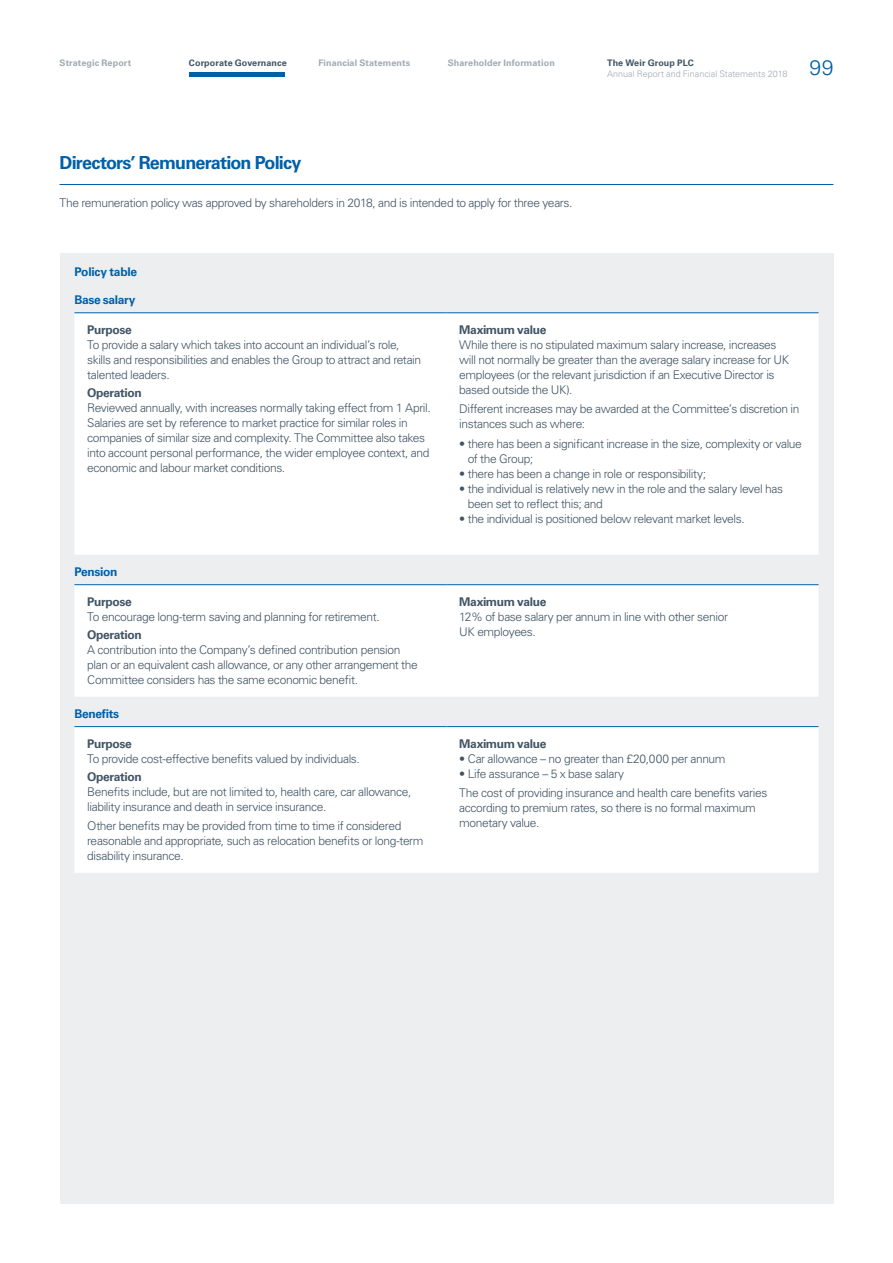
<style>
.page{position:relative;width:893px;height:1263px;background:#fff}
.page>*{position:absolute;margin:0;border:0;box-sizing:border-box;transform-origin:0 0}
.t1{font:300 21px "Univers LT Pro 45";color:#0060a8}
.t2{font:700 18px "Univers LT Pro 65";letter-spacing:-.045em;color:#0060a8}
.t3{font:300 12px/15px "Univers LT Pro 45";letter-spacing:-.03em;color:#415464}
.t4{font:700 12px "Univers LT Pro 65";letter-spacing:-.03em;color:#415464}
.t5{font:700 12px "Univers LT Pro 65";letter-spacing:-.025em;color:#0060a8}
.t6{font:700 9px "Univers LT Pro 65";letter-spacing:.01em;color:#a0a9b2}
.t7{font:300 9px "Univers LT Pro 45";color:#a0a9b2}
.t8{font:700 9px "Univers LT Pro 65";letter-spacing:.01em;color:#415464}
</style>
<div class="page">
<div style="left:60px;top:253px;width:773px;height:950px;background:#eceef0"></div>
<svg style="left:74px;top:313px;width:745px;height:560px;background:#fcfdfd"></svg>
<hr style="left:74px;top:312px;width:372px;height:1px;background:#0060a8">
<hr style="left:446px;top:312px;width:373px;height:1px;background:#0060a8">
<hr style="left:74px;top:584px;width:372px;height:1px;background:#0060a8">
<hr style="left:446px;top:584px;width:373px;height:1px;background:#0060a8">
<hr style="left:74px;top:726px;width:372px;height:1px;background:#0060a8">
<hr style="left:446px;top:726px;width:373px;height:1px;background:#0060a8">
<hr style="left:60px;top:184px;width:773px;height:1px;background:#0060a8">
<div style="left:189px;top:72px;width:96px;height:5px;background:#0060a8"></div>
<p class="t6" style="left:60px;top:57px;width:73px">Strategic Report</p>
<p class="t8" style="left:189px;top:57px;width:99px">Corporate Governance</p>
<p class="t6" style="left:318px;top:57px;width:93px">Financial Statements</p>
<p class="t6" style="left:448px;top:57px;width:108px">Shareholder Information</p>
<p class="t8" style="left:607px;top:57px;width:88px">The Weir Group PLC</p>
<p class="t7" style="left:607px;top:67px;width:182px">Annual Report and Financial Statements 2018</p>
<h1 class="t1" style="left:810px;top:54px;width:25px">99</h1>
<h2 class="t2" style="left:60px;top:150px;width:243px">Directors’ Remuneration Policy</h2>
<p class="t3" style="left:60px;top:195px;width:515px">The remuneration policy was approved by shareholders in 2018, and is intended to apply for three years.</p>
<p class="t5" style="left:74px;top:264px;width:64px">Policy table</p>
<p class="t5" style="left:74px;top:292px;width:63px">Base salary</p>
<p class="t4" style="left:87px;top:322px;width:46px">Purpose</p>
<p class="t3" style="left:87px;top:337px;width:336px">To provide a salary which takes into account an individual’s role, skills and responsibilities and enables the Group to attract and retain talented leaders.</p>
<p class="t4" style="left:87px;top:384px;width:56px">Operation</p>
<p class="t3" style="left:87px;top:400px;width:345px">Reviewed annually, with increases normally taking effect from 1 April.<br>Salaries are set by reference to market practice for similar roles in companies of similar size and complexity. The Committee also takes into account personal performance, the wider employee context, and economic and labour market conditions.</p>
<p class="t5" style="left:74px;top:563px;width:45px">Pension</p>
<p class="t4" style="left:87px;top:593px;width:46px">Purpose</p>
<p class="t3" style="left:87px;top:609px;width:294px">To encourage long-term saving and planning for retirement.</p>
<p class="t4" style="left:87px;top:626px;width:56px">Operation</p>
<p class="t3" style="left:87px;top:642px;width:332px">A contribution into the Company’s defined contribution pension plan or an equivalent cash allowance, or any other arrangement the<br>Committee considers has the same economic benefit.</p>
<p class="t5" style="left:74px;top:705px;width:46px">Benefits</p>
<p class="t4" style="left:87px;top:735px;width:46px">Purpose</p>
<p class="t3" style="left:87px;top:751px;width:274px">To provide cost-effective benefits valued by individuals.</p>
<p class="t4" style="left:87px;top:768px;width:56px">Operation</p>
<p class="t3" style="left:87px;top:784px;width:326px">Benefits include, but are not limited to, health care, car allowance, liability insurance and death in service insurance.</p>
<p class="t3" style="left:87px;top:818px;width:338px">Other benefits may be provided from time to time if considered reasonable and appropriate, such as relocation benefits or long-term disability insurance.</p>
<p class="t4" style="left:459px;top:322px;width:89px">Maximum value</p>
<p class="t3" style="left:459px;top:337px;width:331px">While there is no stipulated maximum salary increase, increases will not normally be greater than the average salary increase for UK employees (or the relevant jurisdiction if an Executive Director is based outside the UK).</p>
<p class="t3" style="left:459px;top:401px;width:342px">Different increases may be awarded at the Committee’s discretion in instances such as where:</p>
<p class="t3" style="left:468px;top:436px;width:336px;text-indent:-9px">• there has been a significant increase in the size, complexity or value of the Group;</p>
<p class="t3" style="left:459px;top:466px;width:248px">• there has been a change in role or responsibility;</p>
<p class="t3" style="left:468px;top:481px;width:317px;text-indent:-9px">• the individual is relatively new in the role and the salary level has been set to reflect this; and</p>
<p class="t3" style="left:459px;top:511px;width:287px">• the individual is positioned below relevant market levels.</p>
<p class="t4" style="left:459px;top:593px;width:89px">Maximum value</p>
<p class="t3" style="left:459px;top:609px;width:270px">12% of base salary per annum in line with other senior<br>UK employees.</p>
<p class="t4" style="left:459px;top:735px;width:89px">Maximum value</p>
<p class="t3" style="left:459px;top:751px;width:268px">• Car allowance – no greater than £20,000 per annum</p>
<p class="t3" style="left:459px;top:764px;width:310px;line-height:19.2px">• Life assurance – 5 x base salary<br>The cost of providing insurance and health care benefits varies</p>
<p class="t3" style="left:459px;top:800px;width:298px">according to premium rates, so there is no formal maximum monetary value.</p>
</div>
